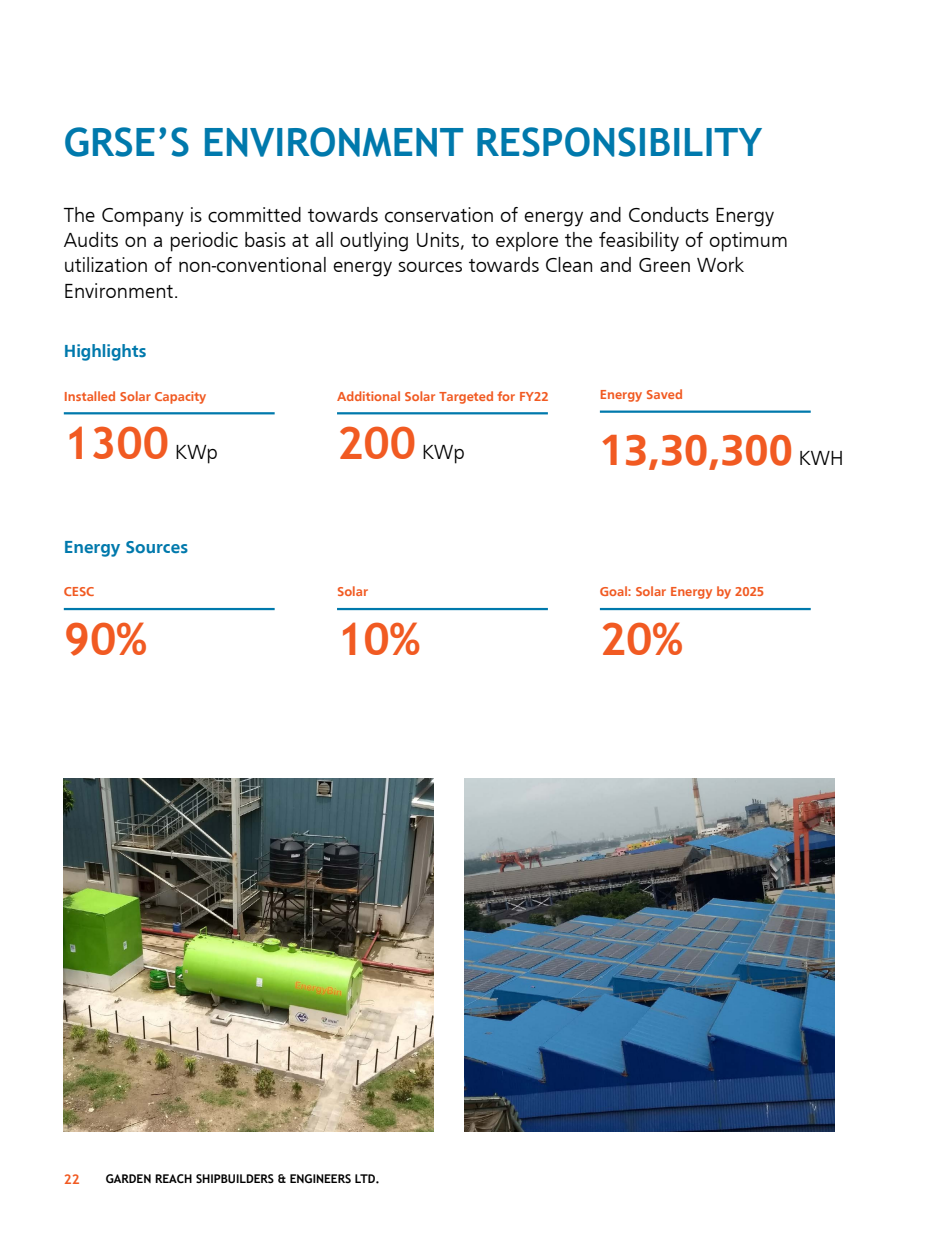
<style>
.page{position:relative;width:936px;height:1234px;background:#fff}
.page>*{position:absolute;margin:0;border:0;box-sizing:border-box;transform-origin:0 0}
.head_26{font:700 45px "Trebuchet MS";color:#f15a22}
.head_26-2{font:700 45px "Frugal Sans";color:#f15a22}
.head_26-3{font:700 39px "Trebuchet MS";color:#0079ac}
.Para_11{font:300 21px/25.2px "Frugal Sans";color:#000}
.Para_11-2{font:700 18px "Frugal Sans";color:#0079ac}
.Para_11-3{font:700 13.5px "Frugal Sans";color:#f15a22}
.t1{font:700 13.5px "Trebuchet MS";color:#f15a22}
.t2{font:700 12px "Trebuchet MS";color:#000}
.s1{font-family:"Frugal Sans";font-weight:300;font-size:21px;color:#000}
.s2{font-weight:300;font-size:21px;color:#000}
</style>
<div class="page">
<hr style="left:64px;top:412px;width:211px;height:2px;background:#0079ac">
<hr style="left:64px;top:607px;width:211px;height:3px;background:#0079ac">
<hr style="left:337px;top:607px;width:211px;height:3px;background:#0079ac">
<hr style="left:600px;top:607px;width:210px;height:3px;background:#0079ac">
<hr style="left:337px;top:412px;width:211px;height:2px;background:#0079ac">
<hr style="left:600px;top:410px;width:210px;height:2px;background:#0079ac">
<img style="left:64px;top:778px;width:370px;height:353px">
<img style="left:465px;top:778px;width:369px;height:353px">
<p class="head_26-3" style="left:64px;top:118px;width:700px">GRSE’S ENVIRONMENT RESPONSIBILITY</p>
<p class="Para_11" style="left:64px;top:202px;width:725px">The Company is committed towards conservation of energy and Conducts Energy Audits on a periodic basis at all outlying Units, to explore the feasibility of optimum utilization of non-conventional energy sources towards Clean and Green Work Environment.</p>
<p class="Para_11-2" style="left:64px;top:340px;width:84px">Highlights</p>
<p class="Para_11-3" style="left:64px;top:388px;width:144px">Installed Solar Capacity</p>
<p class="head_26" style="left:64px;top:415px;width:155px">1300 <span class="s1">KWp</span></p>
<p class="Para_11-2" style="left:64px;top:536px;width:126px">Energy Sources</p>
<p class="Para_11-3" style="left:337px;top:388px;width:213px">Additional Solar Targeted for FY22</p>
<p class="Para_11-3" style="left:600px;top:386px;width:85px">Energy Saved</p>
<p class="head_26" style="left:337px;top:415px;width:129px">200 <span class="s1">KWp</span></p>
<p class="head_26-2" style="left:600px;top:424px;width:245px">13,30,300 <span class="s2">KWH</span></p>
<p class="Para_11-3" style="left:64px;top:584px;width:32px">CESC</p>
<p class="Para_11-3" style="left:337px;top:584px;width:33px">Solar</p>
<p class="Para_11-3" style="left:600px;top:584px;width:166px">Goal: Solar Energy by 2025</p>
<p class="head_26" style="left:64px;top:610px;width:85px">90%</p>
<p class="head_26" style="left:337px;top:610px;width:85px">10%</p>
<p class="head_26" style="left:600px;top:610px;width:85px">20%</p>
<p class="t1" style="left:64px;top:1170px;width:17px">22</p>
<p class="t2" style="left:106px;top:1170px;width:275px">GARDEN REACH SHIPBUILDERS &amp; ENGINEERS LTD.</p>
</div>
